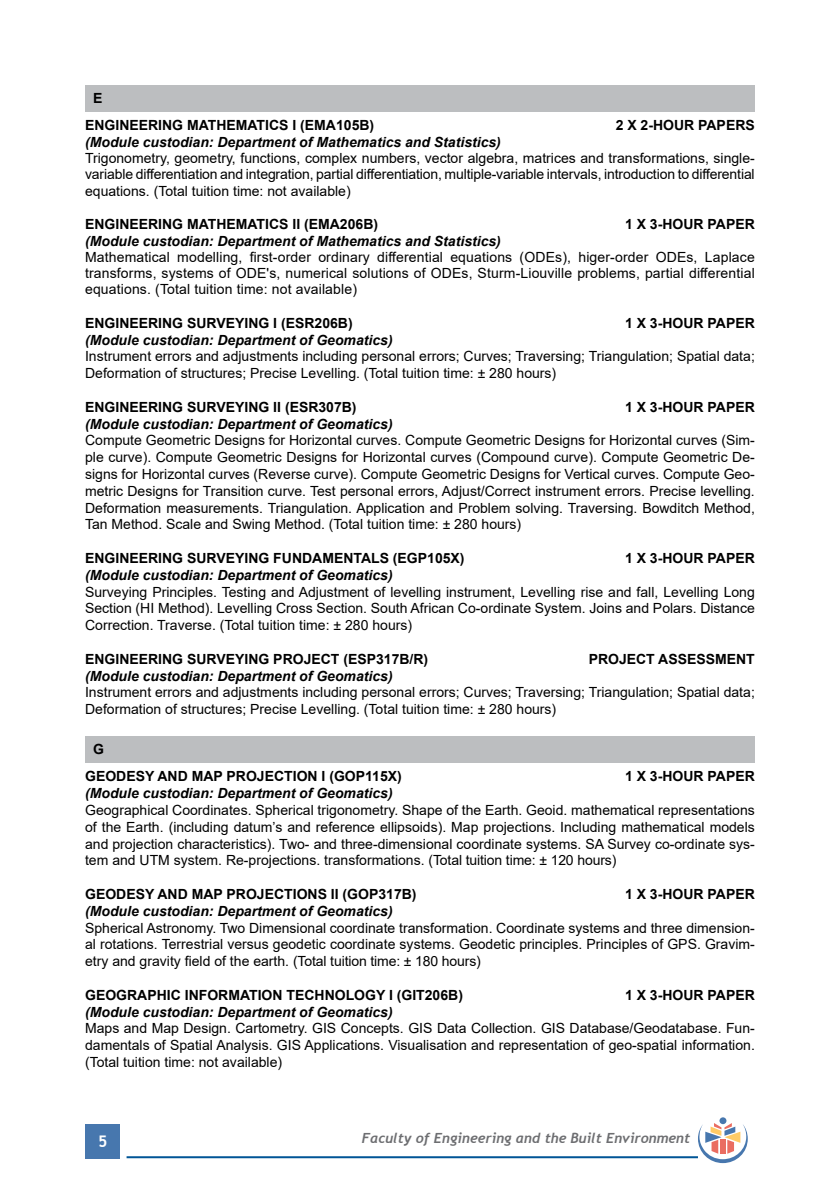
<style>
.page{position:relative;width:840px;height:1191px;background:#fff}
.page>*{position:absolute;margin:0;border:0;box-sizing:border-box;transform-origin:0 0}
.t1{font:700 16px "Trebuchet MS";color:#fff}
.t2{font:14px/16.8px "Arial";color:#000;text-align:justify}
.t3{font:700 14px/26.8px "Arial";color:#000}
.t4{font:italic 700 14px "Arial";color:#000}
.t5{font:italic 700 14px "Trebuchet";color:#6d6e71}
</style>
<div class="page">
<div style="left:86px;top:1124px;width:34px;height:34px;background:#4777ae"></div>
<hr style="left:126px;top:1156px;width:571px;height:2px;background:#005596">
<div style="left:719px;top:1117px;width:7px;height:7px;background:#4777ae;border-radius:50%"></div>
<svg style="left:697px;top:1123px;width:50px;height:40px"></svg>
<div style="left:85px;top:85px;width:669px;height:26px;background:#bcbec0"></div>
<div style="left:85px;top:736px;width:669px;height:26px;background:#bcbec0"></div>
<p class="t3" style="left:85px;top:85px;width:290px;text-indent:8px">E<br>ENGINEERING MATHEMATICS I (EMA105B)</p>
<p class="t3" style="left:615px;top:112px;width:140px">2 X 2-HOUR PAPERS</p>
<p class="t4" style="left:85px;top:133px;width:417px">(Module custodian: Department of Mathematics and Statistics)</p>
<p class="t2" style="left:85px;top:150px;width:671px">Trigonometry, geometry, functions, complex numbers, vector algebra, matrices and transformations, single&shy;variable differentiation and integration, partial differentiation, multiple-variable intervals, introduction to differential equations. (Total tuition time: not available)</p>
<p class="t3" style="left:85px;top:211px;width:294px">ENGINEERING MATHEMATICS II (EMA206B)</p>
<p class="t3" style="left:624px;top:211px;width:131px">1 X 3-HOUR PAPER</p>
<p class="t4" style="left:85px;top:232px;width:417px">(Module custodian: Department of Mathematics and Statistics)</p>
<p class="t2" style="left:85px;top:249px;width:670px;line-height:16px">Mathematical modelling, first-order ordinary differential equations (ODEs), higer-order ODEs, Laplace transforms, systems of ODE's, numerical solutions of ODEs, Sturm-Liouville problems, partial differential equations. (Total tuition time: not available)</p>
<p class="t3" style="left:85px;top:309px;width:269px">ENGINEERING SURVEYING I (ESR206B)</p>
<p class="t3" style="left:624px;top:309px;width:131px">1 X 3-HOUR PAPER</p>
<p class="t4" style="left:85px;top:330px;width:309px">(Module custodian: Department of Geomatics)</p>
<p class="t2" style="left:85px;top:348px;width:671px">Instrument errors and adjustments including personal errors; Curves; Traversing; Triangulation; Spatial data;<br>Deformation of structures; Precise Levelling. (Total tuition time: ± 280 hours)</p>
<p class="t3" style="left:85px;top:393px;width:273px">ENGINEERING SURVEYING II (ESR307B)</p>
<p class="t3" style="left:624px;top:393px;width:131px">1 X 3-HOUR PAPER</p>
<p class="t4" style="left:85px;top:414px;width:309px">(Module custodian: Department of Geomatics)</p>
<p class="t2" style="left:85px;top:432px;width:671px">Compute Geometric Designs for Horizontal curves. Compute Geometric Designs for Horizontal curves (Sim&shy;ple curve). Compute Geometric Designs for Horizontal curves (Compound curve). Compute Geometric De&shy;signs for Horizontal curves (Reverse curve). Compute Geometric Designs for Vertical curves. Compute Geo&shy;metric Designs for Transition curve. Test personal errors, Adjust/Correct instrument errors. Precise levelling.<br>Deformation measurements. Triangulation. Application and Problem solving. Traversing. Bowditch Method, Tan Method. Scale and Swing Method. (Total tuition time: ± 280 hours)</p>
<p class="t3" style="left:85px;top:545px;width:381px">ENGINEERING SURVEYING FUNDAMENTALS (EGP105X)</p>
<p class="t3" style="left:624px;top:545px;width:131px">1 X 3-HOUR PAPER</p>
<p class="t4" style="left:85px;top:565px;width:309px">(Module custodian: Department of Geomatics)</p>
<p class="t2" style="left:85px;top:583px;width:671px">Surveying Principles. Testing and Adjustment of levelling instrument, Levelling rise and fall, Levelling Long Section (HI Method). Levelling Cross Section. South African Co-ordinate System. Joins and Polars. Distance Correction. Traverse. (Total tuition time: ± 280 hours)</p>
<p class="t3" style="left:85px;top:645px;width:344px">ENGINEERING SURVEYING PROJECT (ESP317B/R)</p>
<p class="t3" style="left:588px;top:645px;width:167px">PROJECT ASSESSMENT</p>
<p class="t4" style="left:85px;top:666px;width:309px">(Module custodian: Department of Geomatics)</p>
<p class="t2" style="left:85px;top:684px;width:671px">Instrument errors and adjustments including personal errors; Curves; Traversing; Triangulation; Spatial data;<br>Deformation of structures; Precise Levelling. (Total tuition time: ± 280 hours)</p>
<p class="t3" style="left:85px;top:736px;width:318px;text-indent:8px">G<br>GEODESY AND MAP PROJECTION I (GOP115X)</p>
<p class="t3" style="left:624px;top:763px;width:131px">1 X 3-HOUR PAPER</p>
<p class="t4" style="left:85px;top:784px;width:309px">(Module custodian: Department of Geomatics)</p>
<p class="t2" style="left:85px;top:801px;width:671px">Geographical Coordinates. Spherical trigonometry. Shape of the Earth. Geoid. mathematical representations of the Earth. (including datum’s and reference ellipsoids). Map projections. Including mathematical models and projection characteristics). Two- and three-dimensional coordinate systems. SA Survey co-ordinate sys&shy;tem and UTM system. Re-projections. transformations. (Total tuition time: ± 120 hours)</p>
<p class="t3" style="left:85px;top:880px;width:333px">GEODESY AND MAP PROJECTIONS II (GOP317B)</p>
<p class="t3" style="left:624px;top:880px;width:131px">1 X 3-HOUR PAPER</p>
<p class="t4" style="left:85px;top:901px;width:309px">(Module custodian: Department of Geomatics)</p>
<p class="t2" style="left:85px;top:919px;width:671px">Spherical Astronomy. Two Dimensional coordinate transformation. Coordinate systems and three dimension&shy;al rotations. Terrestrial versus geodetic coordinate systems. Geodetic principles. Principles of GPS. Gravim&shy;etry and gravity field of the earth. (Total tuition time: ± 180 hours)</p>
<p class="t3" style="left:85px;top:981px;width:379px">GEOGRAPHIC INFORMATION TECHNOLOGY I (GIT206B)</p>
<p class="t3" style="left:624px;top:981px;width:131px">1 X 3-HOUR PAPER</p>
<p class="t4" style="left:85px;top:1002px;width:309px">(Module custodian: Department of Geomatics)</p>
<p class="t2" style="left:85px;top:1020px;width:671px">Maps and Map Design. Cartometry. GIS Concepts. GIS Data Collection. GIS Database/Geodatabase. Fun&shy;damentals of Spatial Analysis. GIS Applications. Visualisation and representation of geo-spatial information. (Total tuition time: not available)</p>
<p class="t1" style="left:98px;top:1131px;width:11px">5</p>
<p class="t5" style="left:362px;top:1129px;width:329px">Faculty of Engineering and the Built Environment</p>
</div>
